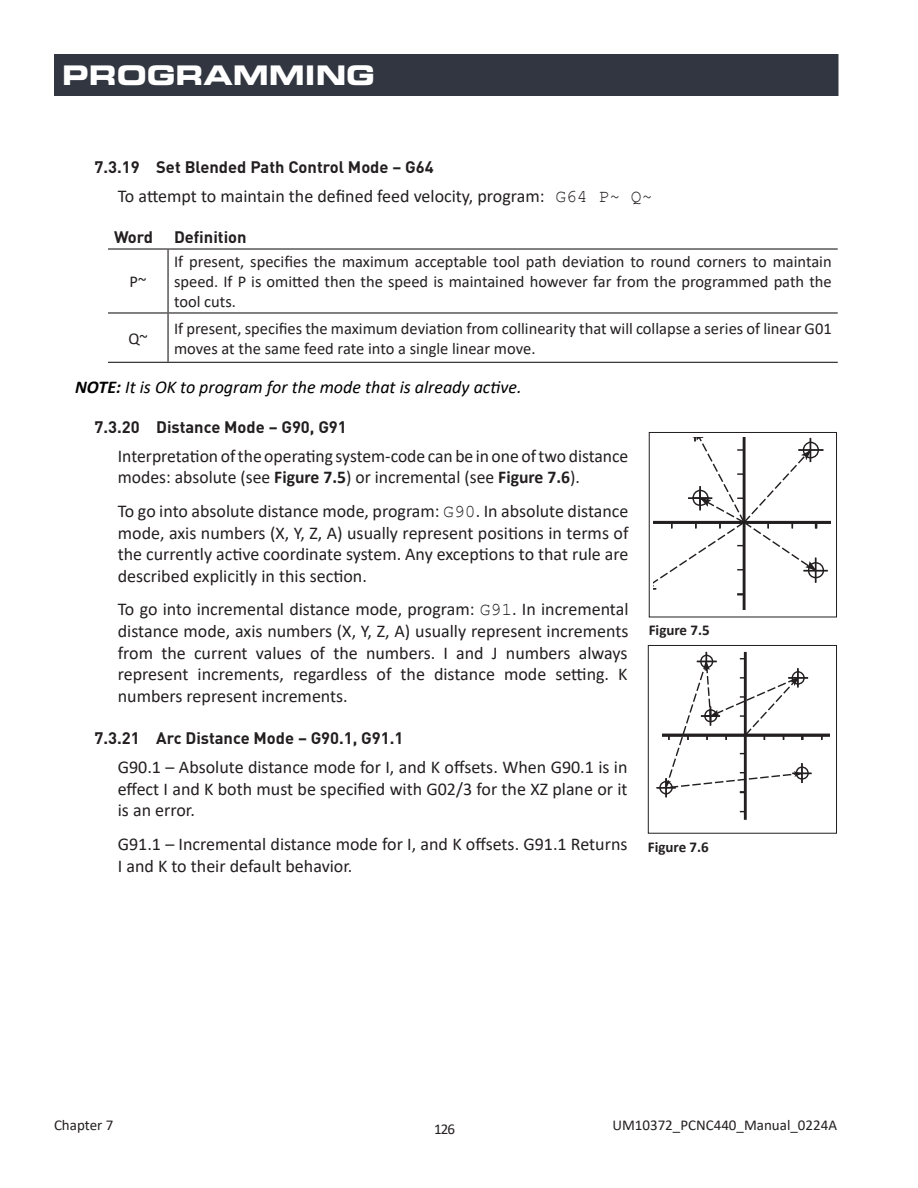
<style>
.page{position:relative;width:918px;height:1188px;background:#fff}
.page>*{position:absolute;margin:0;border:0;box-sizing:border-box;transform-origin:0 0}
.t1{font:27px "Eurostile LT Std Bold Ex 2";color:#fff}
.Body_Text{font:18px/21.6px "Calibri";color:#231f20;text-align:justify}
.Important_Note{font:italic 18px "Calibri";color:#000}
.Table_Text{font:16.5px/19.8px "Calibri";color:#231f20;text-align:justify}
.Table_Header{font:700 16.5px "DIN Pro";color:#231f20}
.t2{font:15px "Calibri";color:#231f20}
.t3{font:700 15px "Calibri";color:#231f20}
.s1{font-family:"Courier New"}
.s2{font-weight:700}
</style>
<div class="page">
<div style="left:55px;top:55px;width:783px;height:40px;background:#323640"></div>
<div style="left:54px;top:54px;width:784px;height:42px;border:2px solid #323640"></div>
<hr style="left:108px;top:248px;width:60px;height:2px;background:#231f20">
<hr style="left:108px;top:312px;width:60px;height:2px;background:#231f20">
<hr style="left:108px;top:362px;width:60px;height:1px;background:#231f20">
<hr style="left:168px;top:248px;width:670px;height:2px;background:#231f20">
<hr style="left:167px;top:250px;width:2px;height:62px;background:#231f20">
<hr style="left:168px;top:312px;width:670px;height:2px;background:#231f20">
<hr style="left:167px;top:314px;width:2px;height:48px;background:#231f20">
<hr style="left:168px;top:362px;width:670px;height:1px;background:#231f20">
<hr style="left:653px;top:521px;width:177px;height:3px;background:#231f20">
<hr style="left:743px;top:437px;width:3px;height:172px;background:#231f20">
<svg style="left:653px;top:437px;width:175px;height:158px"></svg>
<div style="left:649px;top:432px;width:188px;height:185px;border:1px solid #231f20"></div>
<hr style="left:662px;top:734px;width:168px;height:3px;background:#231f20">
<hr style="left:744px;top:652px;width:3px;height:168px;background:#231f20">
<svg style="left:657px;top:652px;width:155px;height:145px"></svg>
<div style="left:648px;top:645px;width:189px;height:189px;border:1px solid #231f20"></div>
<h1 class="t1" style="left:62px;top:56px;width:146px">PROGRAMM</h1>
<h1 class="t1" style="left:305px;top:56px;width:72px">ING</h1>
<p class="Table_Header" style="left:94px;top:156px;width:341px">7.3.19 Set Blended Path Control Mode – G64</p>
<p class="Body_Text" style="left:118px;top:185px;width:536px">To attempt to maintain the defined feed velocity, program: <span class="s1">G64 P~ Q~</span></p>
<p class="Table_Header" style="left:114px;top:226px;width:41px">Word</p>
<p class="Table_Header" style="left:174px;top:226px;width:74px">Definition</p>
<p class="Table_Text" style="left:130px;top:271px;width:18px">P~</p>
<p class="Table_Text" style="left:174px;top:252px;width:659px">If present, specifies the maximum acceptable tool path deviation to round corners to maintain speed. If P is omitted then the speed is maintained however far from the programmed path the tool cuts.</p>
<p class="Table_Text" style="left:128px;top:328px;width:21px">Q~</p>
<p class="Table_Text" style="left:174px;top:318px;width:659px">If present, specifies the maximum deviation from collinearity that will collapse a series of linear G01 moves at the same feed rate into a single linear move.</p>
<p class="Important_Note" style="left:75px;top:375px;width:448px"><span class="s2">NOTE:</span> It is OK to program for the mode that is already active.</p>
<p class="Table_Header" style="left:94px;top:416px;width:254px">7.3.20 Distance Mode – G90, G91</p>
<p class="Body_Text" style="left:118px;top:445px;width:512px">Interpretation of the operating system-code can be in one of two distance modes: absolute (see <span class="s2">Figure 7.5</span>) or incremental (see <span class="s2">Figure 7.6</span>).</p>
<p class="Body_Text" style="left:118px;top:500px;width:512px">To go into absolute distance mode, program: <span class="s1">G90</span>. In absolute distance mode, axis numbers (X, Y, Z, A) usually represent positions in terms of the currently active coordinate system. Any exceptions to that rule are described explicitly in this section.</p>
<p class="Body_Text" style="left:118px;top:598px;width:512px">To go into incremental distance mode, program: <span class="s1">G91</span>. In incremental distance mode, axis numbers (X, Y, Z, A) usually represent increments from the current values of the numbers. I and J numbers always represent increments, regardless of the distance mode setting. K numbers represent increments.</p>
<p class="Table_Header" style="left:94px;top:727px;width:310px">7.3.21 Arc Distance Mode – G90.1, G91.1</p>
<p class="Body_Text" style="left:118px;top:756px;width:511px">G90.1 – Absolute distance mode for I, and K offsets. When G90.1 is in effect I and K both must be specified with G02/3 for the XZ plane or it is an error.</p>
<p class="Body_Text" style="left:118px;top:833px;width:511px">G91.1 – Incremental distance mode for I, and K offsets. G91.1 Returns<br>I and K to their default behavior.</p>
<p class="t3" style="left:649px;top:620px;width:63px">Figure 7.5</p>
<p class="t3" style="left:648px;top:836px;width:63px">Figure 7.6</p>
<p class="t2" style="left:54px;top:1115px;width:61px">Chapter 7</p>
<p class="t2" style="left:434px;top:1119px;width:23px">126</p>
<p class="t2" style="left:612px;top:1115px;width:226px">UM10372_PCNC440_Manual_0224A</p>
</div>
